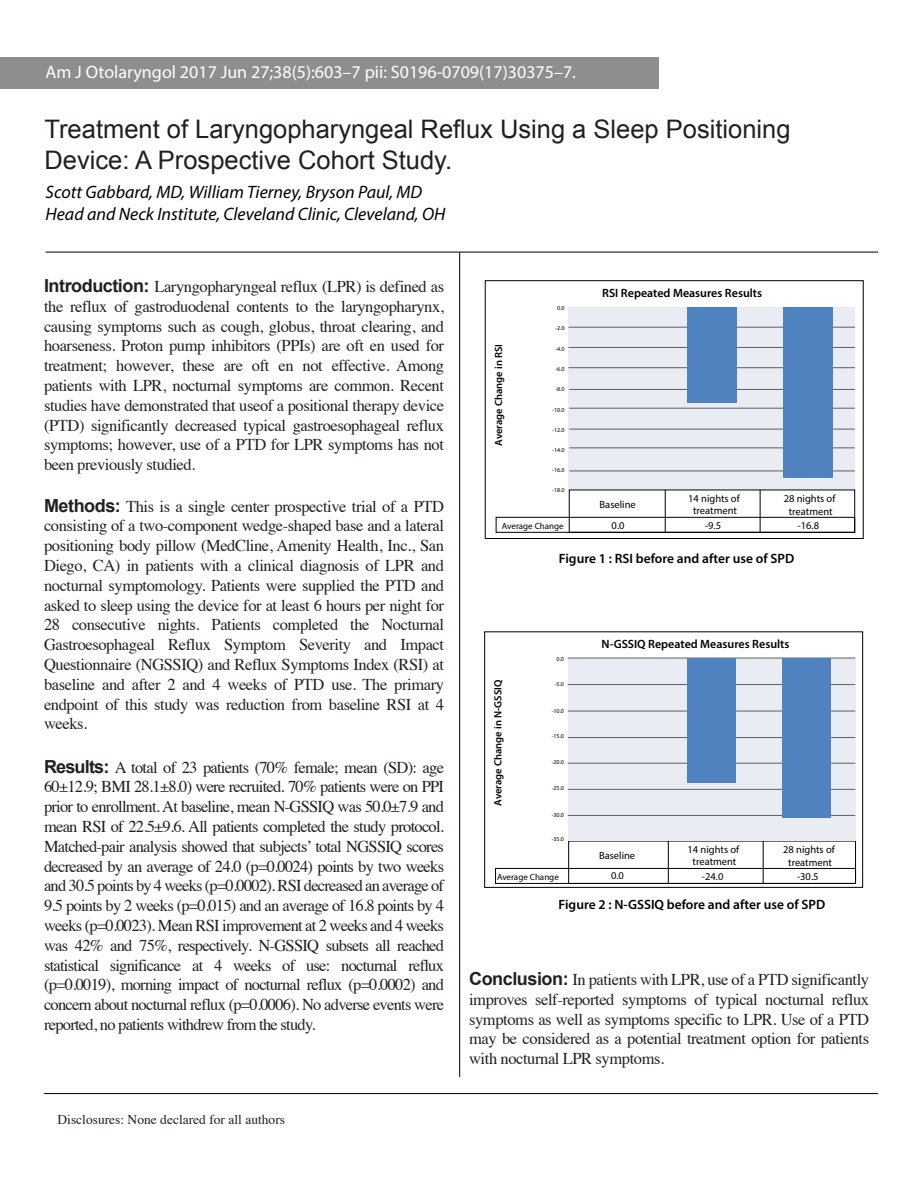
<style>
.page{position:relative;width:918px;height:1188px;background:#fff}
.page>*{position:absolute;margin:0;border:0;box-sizing:border-box;transform-origin:0 0}
.t1{font:25.5px/30.6px "Arial";color:#231f20}
.t2{font:italic 18px/21.6px "Myriad Pro";color:#020202}
.t3{font:18px "Myriad Pro";color:#fff}
.t4{font:16.5px/19.8px "Times";letter-spacing:-.025em;color:#231f20;text-align:justify}
.t5{font:600 13.5px "Myriad Pro";color:#010101}
.t6{font:13.5px "Times";color:#231f20}
.t7{font:600 12px "Myriad Pro";color:#010101}
.t8{font:10.5px/12.6px "Myriad Pro";color:#010101;text-align:center}
.t9{font:600 10.5px "Myriad Pro";color:#010101}
.t10{font:9px "Myriad Pro";color:#010101}
.t11{font:6px "Myriad Pro";color:#010101}
.s1{font-family:"Arial";font-weight:700;font-size:18px}
</style>
<div class="page">
<div style="left:0;top:57px;width:658px;height:32px;background:#8e8e8e"></div>
<hr style="left:46px;top:252px;width:832px;height:1px;background:#010101">
<hr style="left:459px;top:252px;width:1px;height:825px;background:#010101">
<hr style="left:44px;top:1093px;width:834px;height:1px;background:#010101">
<div style="left:568px;top:307px;width:287px;height:183px;background:#e9ecf3"></div>
<hr style="left:568px;top:327px;width:287px;height:1px;background:#5e5e5e">
<hr style="left:568px;top:347px;width:287px;height:1px;background:#5e5e5e">
<hr style="left:568px;top:367px;width:287px;height:1px;background:#5e5e5e">
<hr style="left:569px;top:389px;width:286px;height:1px;background:#5e5e5e">
<hr style="left:569px;top:408px;width:286px;height:1px;background:#5e5e5e">
<hr style="left:569px;top:429px;width:286px;height:1px;background:#5e5e5e">
<hr style="left:569px;top:447px;width:286px;height:1px;background:#5e5e5e">
<hr style="left:569px;top:471px;width:286px;height:1px;background:#5e5e5e">
<div style="left:688px;top:308px;width:49px;height:95px;background:#4f82be"></div>
<div style="left:783px;top:308px;width:49px;height:170px;background:#4f82be"></div>
<div style="left:496px;top:517px;width:359px;height:16px;border:1px solid #010101"></div>
<hr style="left:665px;top:490px;width:1px;height:43px;background:#010101">
<hr style="left:760px;top:490px;width:1px;height:43px;background:#010101">
<div style="left:485px;top:280px;width:379px;height:259px;border:1px solid #010101"></div>
<div style="left:495px;top:868px;width:361px;height:16px;border:1px solid #010101"></div>
<div style="left:484px;top:631px;width:379px;height:257px;border:1px solid #010101"></div>
<div style="left:568px;top:658px;width:287px;height:183px;background:#e9ecf3"></div>
<hr style="left:568px;top:658px;width:287px;height:1px;background:#5e5e5e">
<hr style="left:568px;top:684px;width:287px;height:1px;background:#5e5e5e">
<hr style="left:568px;top:711px;width:287px;height:1px;background:#5e5e5e">
<hr style="left:568px;top:737px;width:287px;height:1px;background:#5e5e5e">
<hr style="left:568px;top:763px;width:287px;height:1px;background:#5e5e5e">
<hr style="left:568px;top:789px;width:287px;height:1px;background:#5e5e5e">
<hr style="left:568px;top:815px;width:287px;height:1px;background:#5e5e5e">
<div style="left:782px;top:658px;width:49px;height:160px;background:#4f82be"></div>
<div style="left:687px;top:658px;width:49px;height:125px;background:#4f82be"></div>
<hr style="left:668px;top:841px;width:1px;height:43px;background:#010101">
<hr style="left:763px;top:841px;width:1px;height:43px;background:#010101">
<p class="t3" style="left:46px;top:61px;width:532px">Am J Otolaryngol 2017 Jun 27;38(5):603–7 pii: S0196-0709(17)30375–7.</p>
<h1 class="t1" style="left:45px;top:114px;width:748px">Treatment of Laryngopharyngeal Reflux Using a Sleep Positioning<br>Device: A Prospective Cohort Study.</h1>
<p class="t2" style="left:46px;top:181px;width:401px">Scott Gabbard, MD, William Tierney, Bryson Paul, MD<br>Head and Neck Institute, Cleveland Clinic, Cleveland, OH</p>
<p class="t4" style="left:44px;top:275px;width:402px"><span class="s1">Introduction:</span> Laryngopharyngeal reflux (LPR) is defined as the reflux of gastroduodenal contents to the laryngopharynx, causing symptoms such as cough, globus, throat clearing, and hoarseness. Proton pump inhibitors (PPIs) are oft en used for treatment; however, these are oft en not effective. Among patients with LPR, nocturnal symptoms are common. Recent studies have demonstrated that useof a positional therapy device (PTD) significantly decreased typical gastroesophageal reflux symptoms; however, use of a PTD for LPR symptoms has not been previously studied.</p>
<p class="t4" style="left:44px;top:495px;width:402px"><span class="s1">Methods:</span> This is a single center prospective trial of a PTD consisting of a two-component wedge-shaped base and a lateral positioning body pillow (MedCline, Amenity Health, Inc., San Diego, CA) in patients with a clinical diagnosis of LPR and nocturnal symptomology. Patients were supplied the PTD and asked to sleep using the device for at least 6 hours per night for 28 consecutive nights. Patients completed the Nocturnal Gastroesophageal Reflux Symptom Severity and Impact Questionnaire (NGSSIQ) and Reflux Symptoms Index (RSI) at baseline and after 2 and 4 weeks of PTD use. The primary endpoint of this study was reduction from baseline RSI at 4 weeks.</p>
<p class="t4" style="left:44px;top:756px;width:402px"><span class="s1">Results:</span> A total of 23 patients (70% female; mean (SD): age 60±12.9; BMI 28.1±8.0) were recruited. 70% patients were on PPI prior to enrollment. At baseline, mean N-GSSIQ was 50.0±7.9 and mean RSI of 22.5±9.6. All patients completed the study protocol.<br>Matched-pair analysis showed that subjects’ total NGSSIQ scores decreased by an average of 24.0 (p=0.0024) points by two weeks and 30.5 points by 4 weeks (p=0.0002). RSI decreased an average of 9.5 points by 2 weeks (p=0.015) and an average of 16.8 points by 4 weeks (p=0.0023). Mean RSI improvement at 2 weeks and 4 weeks was 42% and 75%, respectively. N-GSSIQ subsets all reached statistical significance at 4 weeks of use: nocturnal reflux (p=0.0019), morning impact of nocturnal reflux (p=0.0002) and concern about nocturnal reflux (p=0.0006). No adverse events were reported, no patients withdrew from the study.</p>
<p class="t6" style="left:58px;top:1107px;width:229px">Disclosures: None declared for all authors</p>
<p class="t9" style="left:492px;top:446px;width:103px;rotate:-90deg">Average Change in RSI</p>
<p class="t11" style="left:557px;top:304px;width:9px">0.0</p>
<p class="t11" style="left:555px;top:324px;width:11px">-2.0</p>
<p class="t11" style="left:555px;top:345px;width:11px">-4.0</p>
<p class="t11" style="left:555px;top:365px;width:11px">-6.0</p>
<p class="t11" style="left:555px;top:385px;width:11px">-8.0</p>
<p class="t11" style="left:552px;top:406px;width:14px">-10.0</p>
<p class="t11" style="left:552px;top:426px;width:14px">-12.0</p>
<p class="t11" style="left:552px;top:446px;width:14px">-14.0</p>
<p class="t11" style="left:552px;top:466px;width:14px">-16.0</p>
<p class="t11" style="left:552px;top:487px;width:14px">-18.0</p>
<p class="t7" style="left:602px;top:286px;width:161px">RSI Repeated Measures Results</p>
<p class="t8" style="left:600px;top:498px;width:38px">Baseline</p>
<p class="t8" style="left:688px;top:492px;width:53px">14 nights of treatment</p>
<p class="t8" style="left:784px;top:492px;width:53px">28 nights of treatment</p>
<p class="t10" style="left:502px;top:520px;width:63px">Average Change</p>
<p class="t8" style="left:612px;top:519px;width:14px">0.0</p>
<p class="t8" style="left:705px;top:519px;width:18px">-9.5</p>
<p class="t8" style="left:798px;top:519px;width:23px">-16.8</p>
<p class="t5" style="left:559px;top:550px;width:237px">Figure 1 : RSI before and after use of SPD</p>
<p class="t9" style="left:491px;top:806px;width:128px;rotate:-90deg">Average Change in N-GSSIQ</p>
<p class="t11" style="left:557px;top:655px;width:9px">0.0</p>
<p class="t11" style="left:555px;top:680px;width:11px">-5.0</p>
<p class="t11" style="left:552px;top:707px;width:14px">-10.0</p>
<p class="t11" style="left:552px;top:733px;width:14px">-15.0</p>
<p class="t11" style="left:552px;top:759px;width:14px">-20.0</p>
<p class="t11" style="left:552px;top:784px;width:14px">-25.0</p>
<p class="t11" style="left:552px;top:811px;width:14px">-30.0</p>
<p class="t11" style="left:552px;top:835px;width:14px">-35.0</p>
<p class="t7" style="left:602px;top:637px;width:189px">N-GSSIQ Repeated Measures Results</p>
<p class="t8" style="left:599px;top:849px;width:38px">Baseline</p>
<p class="t8" style="left:688px;top:843px;width:53px">14 nights of treatment</p>
<p class="t8" style="left:783px;top:843px;width:53px">28 nights of treatment</p>
<p class="t10" style="left:497px;top:871px;width:63px">Average Change</p>
<p class="t8" style="left:611px;top:869px;width:14px">0.0</p>
<p class="t8" style="left:702px;top:870px;width:23px">-24.0</p>
<p class="t8" style="left:797px;top:870px;width:23px">-30.5</p>
<p class="t5" style="left:559px;top:895px;width:268px">Figure 2 : N-GSSIQ before and after use of SPD</p>
<p class="t4" style="left:469px;top:968px;width:402px"><span class="s1">Conclusion:</span> In patients with LPR, use of a PTD significantly improves self-reported symptoms of typical nocturnal reflux symptoms as well as symptoms specific to LPR. Use of a PTD may be considered as a potential treatment option for patients with nocturnal LPR symptoms.</p>
</div>
